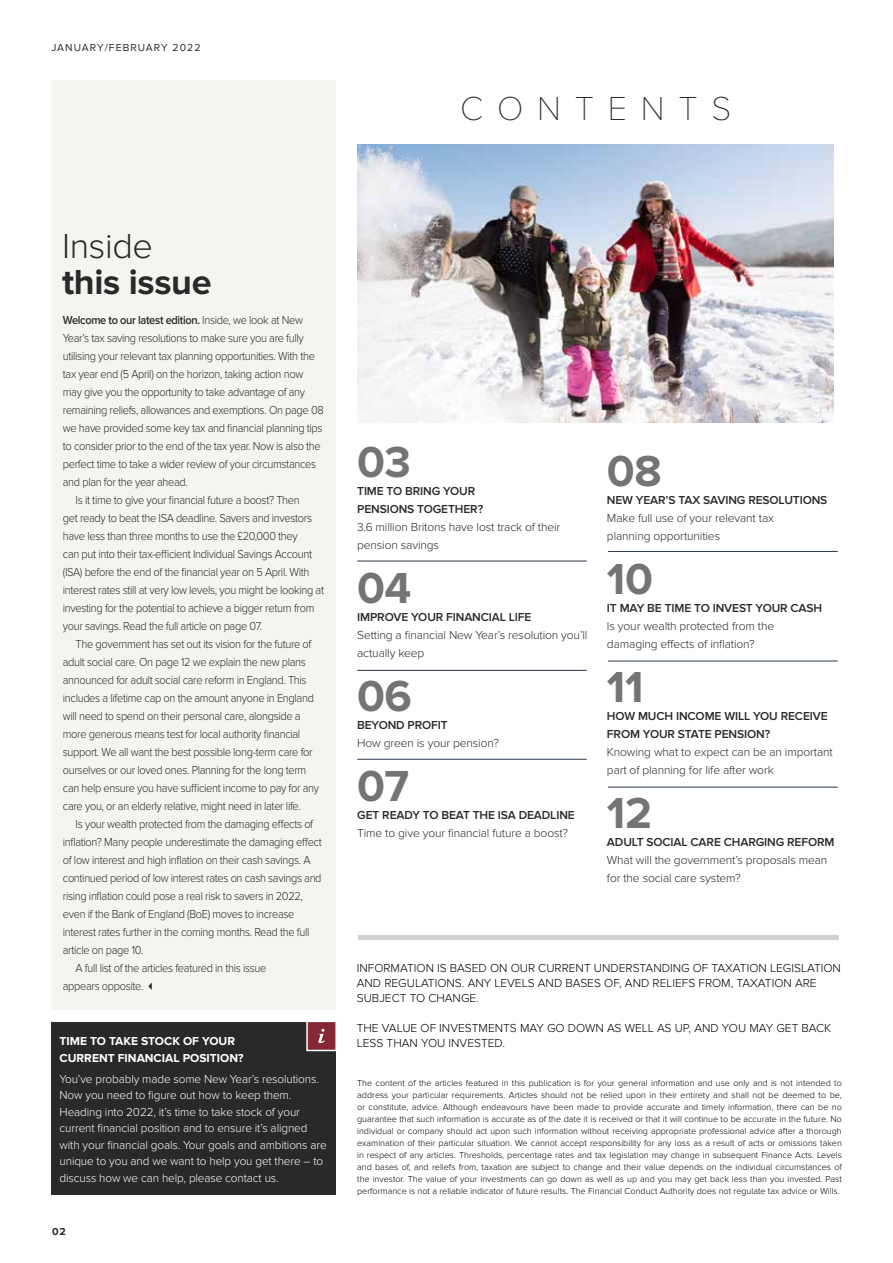
<style>
.page{position:relative;width:893px;height:1263px;background:#fff}
.page>*{position:absolute;margin:0;border:0;box-sizing:border-box;transform-origin:0 0}
.t1{font:700 45px "Proxima Nova";letter-spacing:-.01em;color:#747474}
.t2{font:700 36px "Proxima Nova";letter-spacing:-.01em;color:#292929}
.t3{font:300 36px "Proxima Nova";letter-spacing:-.01em;color:#292929}
.t4{font:100 34.5px "Proxima Nova T";letter-spacing:.4em;color:#292929}
.t5{font:300 12px "Proxima Nova";letter-spacing:-.03em;color:#292929;scale:.92 1}
.t6{font:300 12px/18px "Proxima Nova";letter-spacing:-.01em;color:#292929}
.t7{font:300 12px/16.5px "Proxima Nova";letter-spacing:-.01em;color:#fff}
.t8{font:600 12px/18px "Proxima Nova";letter-spacing:-.01em;color:#292929}
.t9{font:300 12px/15px "Proxima Nova";color:#000}
.t10{font:700 12px/16.5px "Proxima Nova";color:#fff}
.t11{font:600 12px "Proxima Nova";letter-spacing:-.03em;color:#292929;scale:.92 1}
.t12{font:10.5px "Proxima Nova";letter-spacing:.1em;color:#292929}
.t13{font:700 10.5px "Proxima Nova";color:#292929}
.t14{font:300 9px/12px "Proxima Nova";color:#000;text-align:justify}
.s1{font-weight:300}
</style>
<div class="page">
<div style="left:51px;top:81px;width:285px;height:929px;background:#f5f4f0"></div>
<img style="left:357px;top:145px;width:476px;height:277px">
<hr style="left:358px;top:935px;width:481px;height:4px;background:#ced1cf">
<hr style="left:357px;top:561px;width:230px;height:1px;background:#29374b">
<hr style="left:608px;top:551px;width:230px;height:1px;background:#29374b">
<hr style="left:608px;top:661px;width:230px;height:1px;background:#29374b">
<hr style="left:608px;top:787px;width:230px;height:1px;background:#29374b">
<hr style="left:357px;top:670px;width:230px;height:1px;background:#29374b">
<hr style="left:357px;top:759px;width:230px;height:1px;background:#29374b">
<div style="left:51px;top:1022px;width:284px;height:173px;background:#292929"></div>
<div style="left:306px;top:1020px;width:31px;height:31px;background:#852834;border:2px solid #fff"></div>
<svg style="left:318px;top:1029px;width:7px;height:14px"></svg>
<p class="t12" style="left:52px;top:41px;width:151px">JANUARY/FEBRUARY 2022</p>
<h3 class="t4" style="left:460px;top:88px;width:273px">CONTENTS</h3>
<h2 class="t3" style="left:62px;top:225px;width:92px">Inside</h2>
<h2 class="t2" style="left:62px;top:261px;width:151px">this issue</h2>
<p class="t11" style="left:63px;top:313px;width:262px">Welcome to our latest edition. <span class="s1">Inside, we look at New</span></p>
<p class="t5" style="left:63px;top:331px;width:263px">Year’s tax saving resolutions to make sure you are fully</p>
<p class="t5" style="left:63px;top:349px;width:275px">utilising your relevant tax planning opportunities. With the</p>
<p class="t5" style="left:63px;top:367px;width:263px">tax year end (5 April) on the horizon, taking action now</p>
<p class="t5" style="left:63px;top:385px;width:265px">may give you the opportunity to take advantage of any</p>
<p class="t5" style="left:63px;top:403px;width:285px">remaining reliefs, allowances and exemptions. On page 08</p>
<p class="t5" style="left:63px;top:421px;width:284px">we have provided some key tax and financial planning tips</p>
<p class="t5" style="left:63px;top:439px;width:282px">to consider prior to the end of the tax year. Now is also the</p>
<p class="t5" style="left:63px;top:457px;width:277px">perfect time to take a wider review of your circumstances</p>
<p class="t5" style="left:63px;top:475px;width:137px">and plan for the year ahead.</p>
<p class="t5" style="left:76px;top:493px;width:245px">Is it time to give your financial future a boost? Then</p>
<p class="t5" style="left:63px;top:511px;width:272px">get ready to beat the ISA deadline. Savers and investors</p>
<p class="t5" style="left:63px;top:529px;width:257px">have less than three months to use the £20,000 they</p>
<p class="t5" style="left:63px;top:547px;width:272px">can put into their tax-efficient Individual Savings Account</p>
<p class="t5" style="left:63px;top:565px;width:270px">(ISA) before the end of the financial year on 5 April. With</p>
<p class="t5" style="left:63px;top:583px;width:285px">interest rates still at very low levels, you might be looking at</p>
<p class="t5" style="left:63px;top:601px;width:275px">investing for the potential to achieve a bigger return from</p>
<p class="t5" style="left:63px;top:619px;width:218px">your savings. Read the full article on page 07.</p>
<p class="t5" style="left:76px;top:637px;width:258px">The government has set out its vision for the future of</p>
<p class="t5" style="left:63px;top:655px;width:266px">adult social care. On page 12 we explain the new plans</p>
<p class="t5" style="left:63px;top:673px;width:266px">announced for adult social care reform in England. This</p>
<p class="t5" style="left:63px;top:691px;width:274px">includes a lifetime cap on the amount anyone in England</p>
<p class="t5" style="left:63px;top:709px;width:260px">will need to spend on their personal care, alongside a</p>
<p class="t5" style="left:63px;top:727px;width:260px">more generous means test for local authority financial</p>
<p class="t5" style="left:63px;top:745px;width:273px">support. We all want the best possible long-term care for</p>
<p class="t5" style="left:63px;top:763px;width:266px">ourselves or our loved ones. Planning for the long term</p>
<p class="t5" style="left:63px;top:781px;width:280px">can help ensure you have sufficient income to pay for any</p>
<p class="t5" style="left:63px;top:799px;width:260px">care you, or an elderly relative, might need in later life.</p>
<p class="t5" style="left:76px;top:817px;width:260px">Is your wealth protected from the damaging effects of</p>
<p class="t5" style="left:63px;top:835px;width:283px">inflation? Many people underestimate the damaging effect</p>
<p class="t5" style="left:63px;top:853px;width:271px">of low interest and high inflation on their cash savings. A</p>
<p class="t5" style="left:63px;top:871px;width:283px">continued period of low interest rates on cash savings and</p>
<p class="t5" style="left:63px;top:889px;width:262px">rising inflation could pose a real risk to savers in 2022,</p>
<p class="t5" style="left:63px;top:907px;width:253px">even if the Bank of England (BoE) moves to increase</p>
<p class="t5" style="left:63px;top:925px;width:270px">interest rates further in the coming months. Read the full</p>
<p class="t5" style="left:63px;top:943px;width:89px">article on page 10.</p>
<p class="t5" style="left:76px;top:961px;width:209px">A full list of the articles featured in this issue</p>
<p class="t5" style="left:63px;top:979px;width:104px">appears opposite. ✓</p>
<p class="t10" style="left:60px;top:1033px;width:186px">TIME TO TAKE STOCK OF YOUR<br>CURRENT FINANCIAL POSITION?</p>
<p class="t7" style="left:60px;top:1070px;width:269px">You’ve probably made some New Year’s resolutions.<br>Now you need to figure out how to keep them.<br>Heading into 2022, it’s time to take stock of your current financial position and to ensure it’s aligned with your financial goals. Your goals and ambitions are unique to you and we want to help you get there – to discuss how we can help, please contact us.</p>
<p class="t13" style="left:52px;top:1225px;width:15px">02</p>
<h1 class="t1" style="left:357px;top:436px;width:55px">03</h1>
<p class="t8" style="left:357px;top:482px;width:127px">TIME TO BRING YOUR<br>PENSIONS TOGETHER?</p>
<p class="t6" style="left:357px;top:518px;width:205px">3.6 million Britons have lost track of their pension savings</p>
<h1 class="t1" style="left:357px;top:562px;width:56px">04</h1>
<p class="t8" style="left:357px;top:608px;width:176px">IMPROVE YOUR FINANCIAL LIFE</p>
<p class="t6" style="left:357px;top:626px;width:232px">Setting a financial New Year’s resolution you’ll actually keep</p>
<h1 class="t1" style="left:357px;top:670px;width:56px">06</h1>
<p class="t8" style="left:357px;top:716px;width:92px">BEYOND PROFIT</p>
<p class="t6" style="left:357px;top:734px;width:143px">How green is your pension?</p>
<h1 class="t1" style="left:357px;top:760px;width:53px">07</h1>
<p class="t8" style="left:357px;top:806px;width:219px">GET READY TO BEAT THE ISA DEADLINE</p>
<p class="t6" style="left:357px;top:824px;width:212px">Time to give your financial future a boost?</p>
<h1 class="t1" style="left:607px;top:445px;width:56px">08</h1>
<p class="t8" style="left:607px;top:491px;width:222px">NEW YEAR’S TAX SAVING RESOLUTIONS</p>
<p class="t6" style="left:607px;top:509px;width:168px">Make full use of your relevant tax planning opportunities</p>
<h1 class="t1" style="left:607px;top:553px;width:47px">10</h1>
<p class="t8" style="left:607px;top:599px;width:217px">IT MAY BE TIME TO INVEST YOUR CASH</p>
<p class="t6" style="left:607px;top:617px;width:169px">Is your wealth protected from the damaging effects of inflation?</p>
<h1 class="t1" style="left:607px;top:661px;width:38px">11</h1>
<p class="t8" style="left:607px;top:707px;width:222px">HOW MUCH INCOME WILL YOU RECEIVE<br>FROM YOUR STATE PENSION?</p>
<p class="t6" style="left:607px;top:743px;width:227px">Knowing what to expect can be an important part of planning for life after work</p>
<h1 class="t1" style="left:607px;top:787px;width:47px">12</h1>
<p class="t8" style="left:607px;top:833px;width:229px">ADULT SOCIAL CARE CHARGING REFORM</p>
<p class="t6" style="left:607px;top:851px;width:222px">What will the government’s proposals mean for the social care system?</p>
<p class="t9" style="left:357px;top:961px;width:486px">INFORMATION IS BASED ON OUR CURRENT UNDERSTANDING OF TAXATION LEGISLATION<br>AND REGULATIONS. ANY LEVELS AND BASES OF, AND RELIEFS FROM, TAXATION ARE<br>SUBJECT TO CHANGE.</p>
<p class="t9" style="left:357px;top:1021px;width:476px">THE VALUE OF INVESTMENTS MAY GO DOWN AS WELL AS UP, AND YOU MAY GET BACK<br>LESS THAN YOU INVESTED.</p>
<p class="t14" style="left:357px;top:1077px;width:486px">The content of the articles featured in this publication is for your general information and use only and is not intended to address your particular requirements. Articles should not be relied upon in their entirety and shall not be deemed to be, or constitute, advice. Although endeavours have been made to provide accurate and timely information, there can be no guarantee that such information is accurate as of the date it is received or that it will continue to be accurate in the future. No individual or company should act upon such information without receiving appropriate professional advice after a thorough examination of their particular situation. We cannot accept responsibility for any loss as a result of acts or omissions taken in respect of any articles. Thresholds, percentage rates and tax legislation may change in subsequent Finance Acts. Levels and bases of, and reliefs from, taxation are subject to change and their value depends on the individual circumstances of the investor. The value of your investments can go down as well as up and you may get back less than you invested. Past performance is not a reliable indicator of future results. The Financial Conduct Authority does not regulate tax advice or Wills.</p>
</div>
